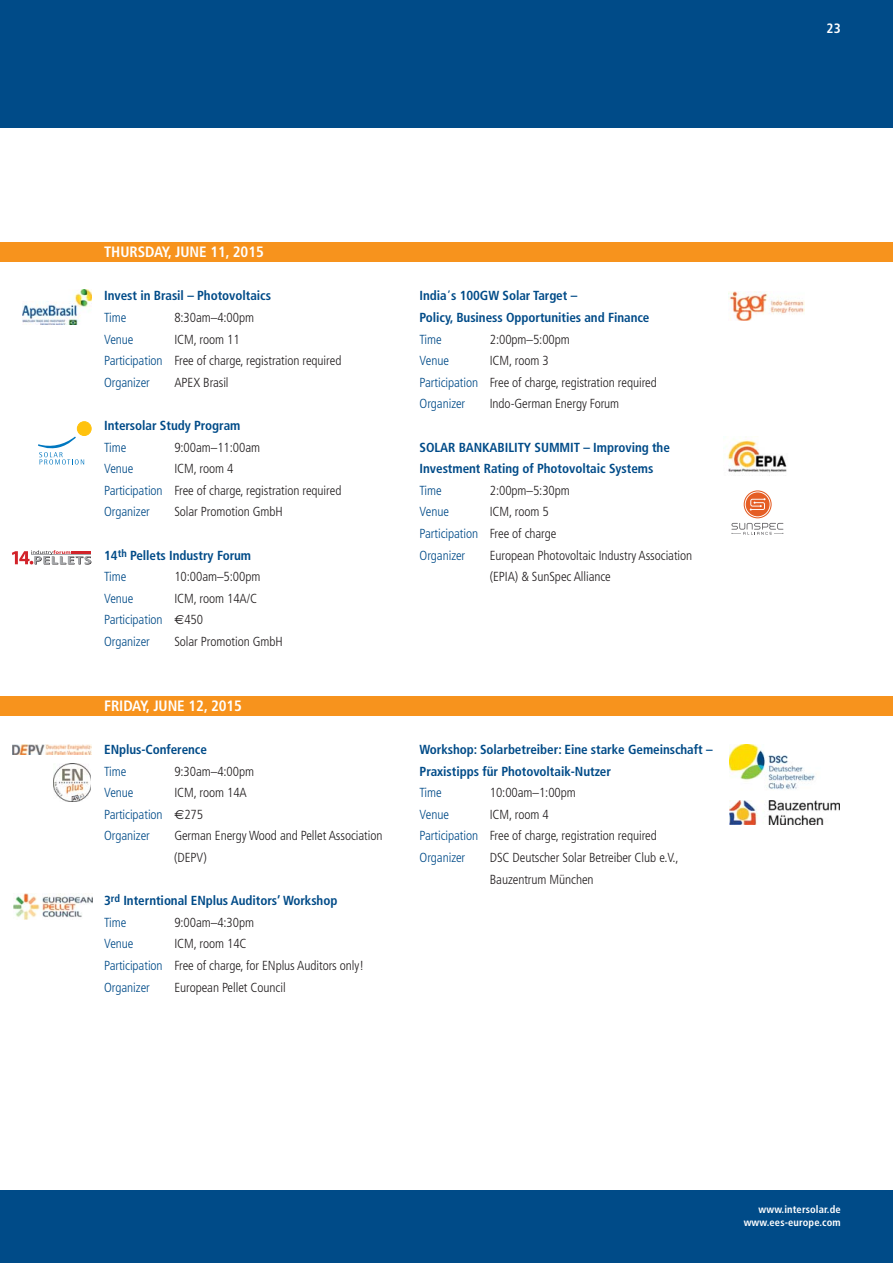
<style>
.page{position:relative;width:893px;height:1263px;background:#fff}
.page>*{position:absolute;margin:0;border:0;box-sizing:border-box;transform-origin:0 0}
.t1{font:700 condensed 15px "Frutiger LT Com";letter-spacing:-.005em;color:#fff}
.t2{font:700 condensed 13.5px "Frutiger LT Com";color:#fff}
.t3{font:300 condensed 13.2px/21.6px "Frutiger LT Com";letter-spacing:-.005em;color:#231f20}
.t4{font:700 condensed 13.2px/21.6px "Frutiger LT Com";letter-spacing:-.005em;color:#004b88}
.t5{font:300 condensed 13.2px/21.6px "Frutiger LT Com";letter-spacing:-.005em;color:#004b88}
.t6{font:700 condensed 10.5px/12.6px "Frutiger LT Com";letter-spacing:.015em;color:#fff;text-align:right}
.s1{color:#004b88}
.s2{font-weight:300}
.s3{color:#231f20}
.s4{font-family:"Euro Sans";font-weight:400;font-stretch:normal;color:#231f20}
.s5{font-family:"Microsoft Sans Serif";font-weight:400;font-stretch:normal}
</style>
<div class="page">
<div style="left:0;top:243px;width:893px;height:19px;background:#f7931d"></div>
<div style="left:0;top:697px;width:893px;height:19px;background:#f7931d"></div>
<div style="left:0;top:0;width:893px;height:128px;background:#004b88"></div>
<div style="left:0;top:1191px;width:893px;height:72px;background:#004b88"></div>
<img style="left:726px;top:439px;width:61px;height:37px">
<img style="left:728px;top:291px;width:77px;height:30px">
<img style="left:730px;top:800px;width:109px;height:25px">
<img style="left:730px;top:744px;width:85px;height:46px">
<img style="left:13px;top:745px;width:78px;height:10px">
<img style="left:22px;top:290px;width:69px;height:34px">
<svg style="left:38px;top:437px;width:46px;height:27px"></svg>
<div style="left:77px;top:422px;width:14px;height:13px;background:#ffc20e;border-radius:50%"></div>
<div style="left:77px;top:422px;width:14px;height:14px;border:1px solid #ffc20e;border-radius:50%"></div>
<svg style="left:12px;top:550px;width:79px;height:15px"></svg>
<img style="left:54px;top:764px;width:37px;height:37px">
<img style="left:14px;top:893px;width:79px;height:27px">
<svg style="left:731px;top:490px;width:52px;height:45px"></svg>
<p class="t2" style="left:826px;top:23px;width:16px">23</p>
<p class="t1" style="left:104px;top:246px;width:161px">THURSDAY, JUNE 11, 2015</p>
<p class="t4" style="left:104px;top:286px;width:168px">Invest in Brasil – Photovoltaics</p>
<p class="t5" style="left:104px;top:308px;width:24px">Time</p>
<p class="t3" style="left:174px;top:308px;width:81px">8:30am–4:00pm</p>
<p class="t5" style="left:104px;top:329px;width:31px">Venue</p>
<p class="t3" style="left:104px;top:329px;width:239px;text-indent:70px">ICM, room 11<br><span class="s1">Participation</span> Free of charge, registration required<br><span class="s1">Organizer</span></p>
<p class="t3" style="left:174px;top:372px;width:56px">APEX Brasil</p>
<p class="t4" style="left:104px;top:416px;width:138px">Intersolar Study Program</p>
<p class="t5" style="left:104px;top:437px;width:24px">Time</p>
<p class="t3" style="left:174px;top:437px;width:87px">9:00am–11:00am</p>
<p class="t5" style="left:104px;top:459px;width:31px">Venue</p>
<p class="t3" style="left:104px;top:459px;width:239px;text-indent:70px">ICM, room 4<br><span class="s1">Participation</span> Free of charge, registration required<br><span class="s1">Organizer</span></p>
<p class="t3" style="left:174px;top:502px;width:110px">Solar Promotion GmbH</p>
<p class="t4" style="left:104px;top:545px;width:149px">14<sup>th</sup> Pellets Industry Forum<br><span class="s2">Time</span></p>
<p class="t3" style="left:174px;top:567px;width:88px">10:00am–5:00pm</p>
<p class="t5" style="left:104px;top:588px;width:155px;text-indent:70px"><span class="s3">ICM, room 14A/C<br></span>Participation <span class="s4">€</span><span class="s3">450<br></span>Organizer</p>
<p class="t5" style="left:104px;top:588px;width:31px">Venue</p>
<p class="t3" style="left:174px;top:632px;width:110px">Solar Promotion GmbH</p>
<p class="t1" style="left:104px;top:700px;width:139px">FRIDAY, JUNE 12, 2015</p>
<p class="t4" style="left:104px;top:740px;width:104px">ENplus-Conference</p>
<p class="t5" style="left:104px;top:761px;width:24px">Time</p>
<p class="t3" style="left:174px;top:761px;width:81px">9:30am–4:00pm</p>
<p class="t5" style="left:104px;top:783px;width:31px">Venue</p>
<p class="t5" style="left:104px;top:783px;width:144px;text-indent:70px"><span class="s3">ICM, room 14A<br></span>Participation <span class="s4">€</span><span class="s3">275<br></span>Organizer</p>
<p class="t3" style="left:174px;top:826px;width:210px">German Energy Wood and Pellet Association (DEPV)</p>
<p class="t4" style="left:104px;top:891px;width:235px">3<sup>rd</sup> Interntional ENplus Auditors’ Workshop<br><span class="s2">Time</span></p>
<p class="t3" style="left:174px;top:912px;width:81px">9:00am–4:30pm</p>
<p class="t3" style="left:104px;top:934px;width:261px;text-indent:70px">ICM, room 14C<br><span class="s1">Participation</span> Free of charge, for ENplus Auditors only!<br><span class="s1">Organizer</span></p>
<p class="t5" style="left:104px;top:934px;width:31px">Venue</p>
<p class="t3" style="left:174px;top:977px;width:113px">European Pellet Council</p>
<p class="t4" style="left:420px;top:286px;width:231px">India<span class="s5">′</span>s 100GW Solar Target –<br>Policy, Business Opportunities and Finance</p>
<p class="t5" style="left:420px;top:329px;width:24px">Time</p>
<p class="t3" style="left:490px;top:329px;width:82px">2:00pm–5:00pm</p>
<p class="t5" style="left:420px;top:351px;width:31px">Venue</p>
<p class="t3" style="left:420px;top:351px;width:239px;text-indent:70px">ICM, room 3<br><span class="s1">Participation</span> Free of charge, registration required<br><span class="s1">Organizer</span></p>
<p class="t3" style="left:490px;top:394px;width:131px">Indo-German Energy Forum</p>
<p class="t4" style="left:420px;top:437px;width:252px">SOLAR BANKABILITY SUMMIT – Improving the<br>Investment Rating of Photovoltaic Systems</p>
<p class="t5" style="left:420px;top:480px;width:24px">Time</p>
<p class="t3" style="left:490px;top:480px;width:82px">2:00pm–5:30pm</p>
<p class="t5" style="left:420px;top:502px;width:31px">Venue</p>
<p class="t5" style="left:420px;top:502px;width:138px;text-indent:70px"><span class="s3">ICM, room 5<br></span>Participation <span class="s3">Free of charge<br></span>Organizer</p>
<p class="t3" style="left:490px;top:545px;width:204px">European Photovoltaic Industry Association (EPIA) &amp; SunSpec Alliance</p>
<p class="t4" style="left:420px;top:740px;width:294px">Workshop: Solarbetreiber: Eine starke Gemeinschaft –<br>Praxistipps für Photovoltaik-Nutzer</p>
<p class="t5" style="left:420px;top:783px;width:24px">Time</p>
<p class="t3" style="left:490px;top:783px;width:88px">10:00am–1:00pm</p>
<p class="t5" style="left:420px;top:804px;width:31px">Venue</p>
<p class="t3" style="left:420px;top:804px;width:239px;text-indent:70px">ICM, room 4<br><span class="s1">Participation</span> Free of charge, registration required<br><span class="s1">Organizer</span></p>
<p class="t3" style="left:490px;top:848px;width:190px">DSC Deutscher Solar Betreiber Club e.V.,<br>Bauzentrum München</p>
<p class="t6" style="left:744px;top:1204px;width:99px">www.intersolar.de www.ees-europe.com</p>
</div>
